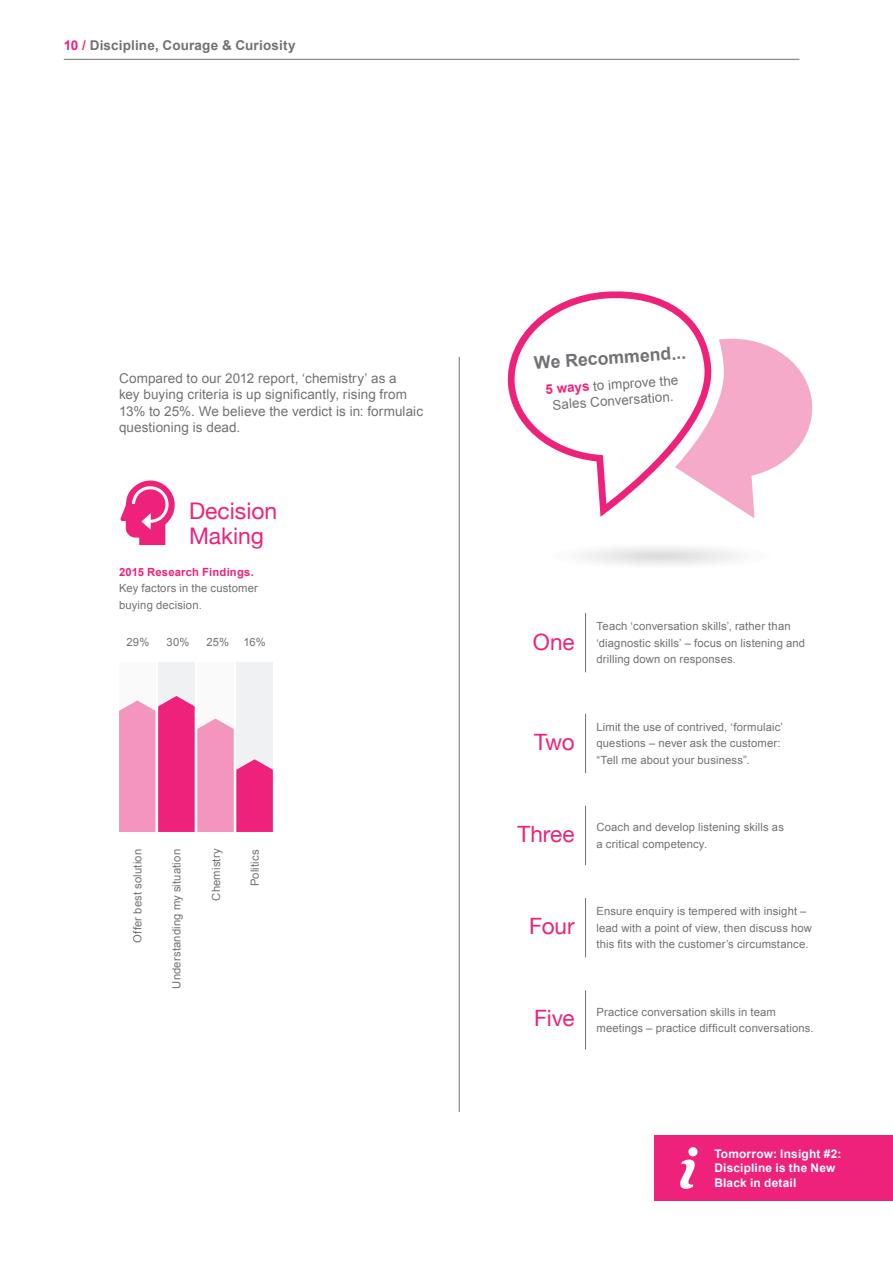
<style>
.page{position:relative;width:893px;height:1263px;background:#fff}
.page>*{position:absolute;margin:0;border:0;box-sizing:border-box;transform-origin:0 0}
.t1{font:22.95px/25px "Helvetica Neue";color:#ee227a}
.t2{font:22.5px "Helvetica Neue";letter-spacing:-.005em;color:#ee227a}
.t3{font:700 17.7px "Arial";color:#717275}
.t4{font:13.5px/16.5px "Arial";letter-spacing:.005em;color:#717275}
.t5{font:700 13.5px "Arial";letter-spacing:.01em;color:#717275}
.t6{font:13.35px/16.2px "Arial";color:#717275;text-align:center}
.t7{font:700 11.85px/14.5px "Arial";letter-spacing:.015em;color:#fff}
.t8{font:11.25px/16.5px "Arial";letter-spacing:.015em;color:#717275}
.t9{font:700 11.25px "Arial";letter-spacing:.02em;color:#ee227a}
.s1{color:#ee227a}
.s2{font-weight:700;color:#ee227a}
</style>
<div class="page">
<hr style="left:64px;top:59px;width:735px;height:1px;background:#717275">
<hr style="left:459px;top:357px;width:1px;height:755px;background:#717275">
<hr style="left:585px;top:613px;width:1px;height:59px;background:#717275">
<hr style="left:585px;top:714px;width:1px;height:59px;background:#717275">
<hr style="left:585px;top:806px;width:1px;height:59px;background:#717275">
<hr style="left:585px;top:898px;width:1px;height:59px;background:#717275">
<hr style="left:585px;top:990px;width:1px;height:59px;background:#717275">
<svg style="left:712px;top:338px;width:101px;height:180px"></svg>
<svg style="left:508px;top:291px;width:204px;height:226px"></svg>
<svg style="left:120px;top:480px;width:55px;height:65px"></svg>
<div style="left:119px;top:662px;width:37px;height:170px;background:#fafafa"></div>
<div style="left:236px;top:662px;width:37px;height:170px;background:#f0f1f2"></div>
<div style="left:158px;top:662px;width:37px;height:170px;background:#f0f1f2"></div>
<div style="left:197px;top:662px;width:37px;height:170px;background:#fafafa"></div>
<svg style="left:119px;top:696px;width:154px;height:136px"></svg>
<div style="left:655px;top:1135px;width:238px;height:65px;background:#ee227a"></div>
<svg style="left:680px;top:1159px;width:15px;height:30px"></svg>
<div style="left:688px;top:1147px;width:10px;height:9px;background:#fff;border-radius:50%"></div>
<p class="t5" style="left:64px;top:37px;width:233px"><span class="s1">10 /</span> Discipline, Courage &amp; Curiosity</p>
<p class="t4" style="left:119px;top:370px;width:305px">Compared to our 2012 report, ‘chemistry’ as a<br>key buying criteria is up significantly, rising from 13% to 25%. We believe the verdict is in: formulaic questioning is dead.</p>
<h1 class="t1" style="left:189px;top:500px;width:90px">Decision<br>Making</h1>
<p class="t9" style="left:119px;top:564px;width:136px">2015 Research Findings.</p>
<p class="t8" style="left:119px;top:580px;width:140px">Key factors in the customer buying decision.</p>
<p class="t8" style="left:127px;top:634px;width:24px">29%</p>
<p class="t8" style="left:166px;top:634px;width:24px">30%</p>
<p class="t8" style="left:206px;top:634px;width:24px">25%</p>
<p class="t8" style="left:243px;top:634px;width:24px">16%</p>
<p class="t8" style="left:168px;top:989px;width:141px;rotate:-90deg">Understanding my situation</p>
<p class="t8" style="left:208px;top:901px;width:54px;rotate:-90deg">Chemistry</p>
<p class="t8" style="left:129px;top:943px;width:96px;rotate:-90deg">Offer best solution</p>
<p class="t8" style="left:247px;top:886px;width:38px;rotate:-90deg">Politics</p>
<h3 class="t3" style="left:533px;top:351px;width:154px;rotate:-4deg">We Recommend...</h3>
<p class="t6" style="left:545px;top:381px;width:135px;rotate:-4deg"><span class="s2">5 ways</span> to improve the<br>Sales Conversation.</p>
<h2 class="t2" style="left:533px;top:625px;width:43px">One</h2>
<p class="t8" style="left:596px;top:618px;width:210px">Teach ‘conversation skills’, rather than ‘diagnostic skills’ – focus on listening and drilling down on responses.</p>
<h2 class="t2" style="left:534px;top:726px;width:42px">Two</h2>
<p class="t8" style="left:596px;top:719px;width:188px">Limit the use of contrived, ‘formulaic’ questions – never ask the customer: “Tell me about your business”.</p>
<h2 class="t2" style="left:517px;top:818px;width:59px">Three</h2>
<p class="t8" style="left:596px;top:819px;width:189px">Coach and develop listening skills as a critical competency.</p>
<h2 class="t2" style="left:529px;top:909px;width:47px">Four</h2>
<p class="t8" style="left:596px;top:903px;width:217px">Ensure enquiry is tempered with insight – lead with a point of view, then discuss how this fits with the customer’s circumstance.</p>
<h2 class="t2" style="left:534px;top:1001px;width:42px">Five</h2>
<p class="t8" style="left:596px;top:1004px;width:219px">Practice conversation skills in team meetings – practice difficult conversations.</p>
<p class="t7" style="left:714px;top:1147px;width:129px">Tomorrow: Insight #2:<br>Discipline is the New<br>Black in detail</p>
</div>
